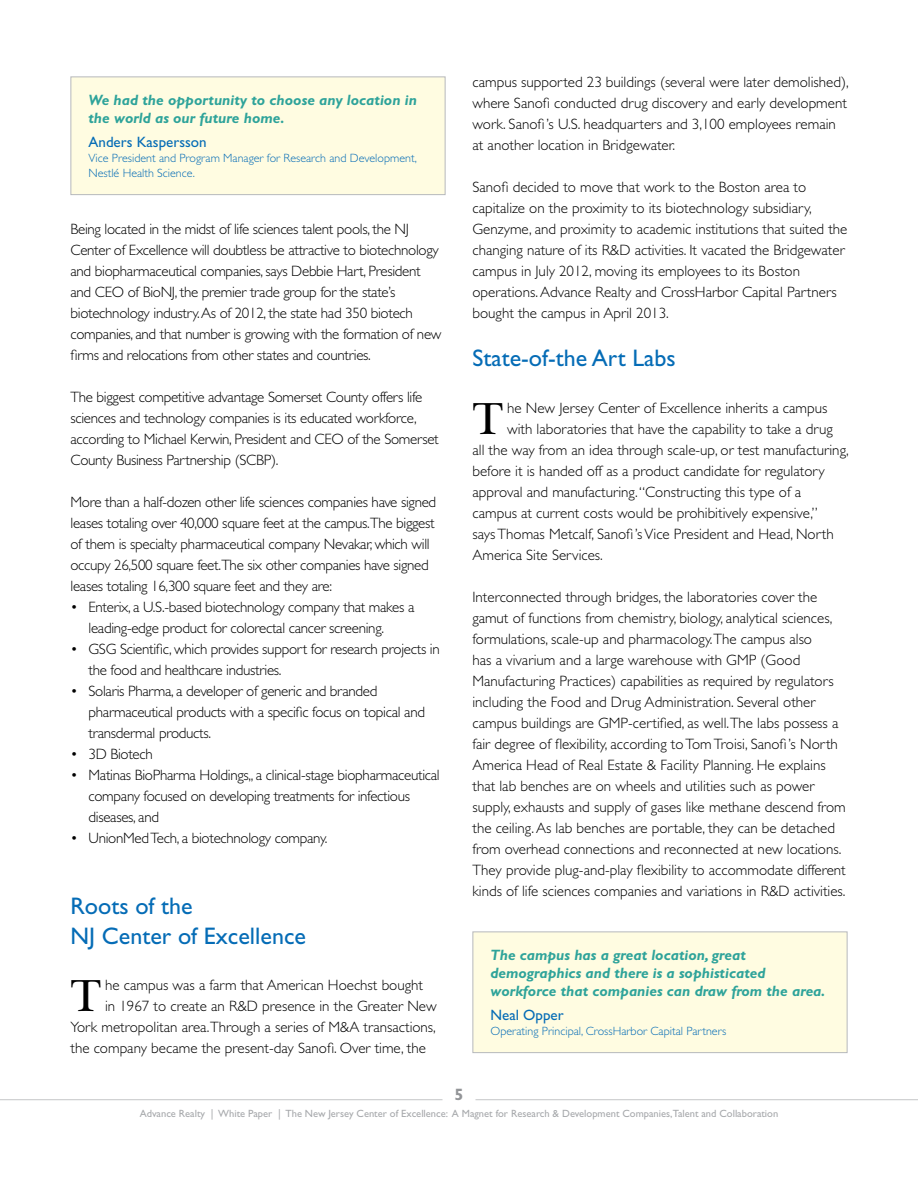
<style>
.page{position:relative;width:918px;height:1188px;background:#fff}
.page>*{position:absolute;margin:0;border:0;box-sizing:border-box;transform-origin:0 0}
.t1{font:46.8px "New Baskerville Std";color:#000}
.t2{font:24px/30px "Gill Sans Std";color:#056cb6}
.t3{font:700 16.5px "Gill Sans Std";color:#939598}
.t4{font:300 15px/21px "Gill Sans Std";color:#000}
.t5{font:300 15px/21px "Gill Sans Std";letter-spacing:-.02em;color:#000}
.t6{font:italic 700 15px/18.1px "Gill Sans Std";color:#2ea39a}
.t7{font:15px "Gill Sans Std";color:#056cb6}
.t8{font:300 12px/14.7px "Gill Sans Std";color:#056cb6}
.t9{font:10.5px "Gill Sans Std";color:#a7a9ac}
</style>
<div class="page">
<div style="left:70px;top:76px;width:376px;height:119px;background:#fffce1;border:1px solid #b7b9bc"></div>
<div style="left:472px;top:932px;width:376px;height:121px;background:#fffce1;border:1px solid #b7b9bc"></div>
<hr style="left:0;top:1099px;width:442px;height:1px;background:#cbccce">
<hr style="left:476px;top:1099px;width:442px;height:1px;background:#cbccce">
<p class="t6" style="left:88px;top:91px;width:330px">We had the opportunity to choose any location in the world as our future home.</p>
<p class="t7" style="left:88px;top:134px;width:120px">Anders Kaspersson</p>
<p class="t8" style="left:88px;top:151px;width:330px">Vice President and Program Manager for Research and Development,<br>Nestlé Health Science.</p>
<p class="t5" style="left:70px;top:218px;width:373px">Being located in the midst of life sciences talent pools, the NJ Center of Excellence will doubtless be attractive to biotechnology and biopharmaceutical companies, says Debbie Hart, President and CEO of BioNJ, the premier trade group for the state’s biotechnology industry. As of 2012, the state had 350 biotech companies, and that number is growing with the formation of new firms and relocations from other states and countries.</p>
<p class="t5" style="left:70px;top:386px;width:370px">The biggest competitive advantage Somerset County offers life sciences and technology companies is its educated workforce, according to Michael Kerwin, President and CEO of the Somerset County Business Partnership (SCBP).</p>
<p class="t5" style="left:70px;top:491px;width:367px">More than a half-dozen other life sciences companies have signed leases totaling over 40,000 square feet at the campus.The biggest of them is specialty pharmaceutical company Nevakar, which will occupy 26,500 square feet.The six other companies have signed leases totaling 16,300 square feet and they are:</p>
<p class="t5" style="left:89px;top:596px;width:327px;text-indent:-18px">• Enterix, a U.S.-based biotechnology company that makes a leading-edge product for colorectal cancer screening.</p>
<p class="t5" style="left:89px;top:638px;width:353px;text-indent:-18px">• GSG Scientific, which provides support for research projects in the food and healthcare industries.</p>
<p class="t5" style="left:89px;top:680px;width:338px;text-indent:-18px">• Solaris Pharma, a developer of generic and branded pharmaceutical products with a specific focus on topical and transdermal products.</p>
<p class="t5" style="left:71px;top:743px;width:84px">• 3D Biotech</p>
<p class="t5" style="left:88px;top:764px;width:353px;text-indent:-18px">• Matinas BioPharma Holdings,, a clinical-stage biopharmaceutical company focused on developing treatments for infectious diseases, and</p>
<p class="t5" style="left:70px;top:827px;width:258px">• UnionMedTech, a biotechnology company.</p>
<h2 class="t2" style="left:70px;top:891px;width:237px">Roots of the<br>NJ Center of Excellence</h2>
<h1 class="t1" style="left:70px;top:968px;width:32px">T</h1>
<p class="t4" style="left:105px;top:974px;width:319px">he campus was a farm that American Hoechst bought</p>
<p class="t4" style="left:105px;top:995px;width:333px">in 1967 to create an R&amp;D presence in the Greater New</p>
<p class="t4" style="left:70px;top:1016px;width:367px">York metropolitan area.Through a series of M&amp;A transactions,</p>
<p class="t4" style="left:70px;top:1037px;width:357px">the company became the present-day Sanofi. Over time, the</p>
<p class="t4" style="left:472px;top:71px;width:378px">campus supported 23 buildings (several were later demolished), where Sanofi conducted drug discovery and early development work. Sanofi’s U.S. headquarters and 3,100 employees remain at another location in Bridgewater.</p>
<p class="t4" style="left:472px;top:176px;width:376px">Sanofi decided to move that work to the Boston area to capitalize on the proximity to its biotechnology subsidiary, Genzyme, and proximity to academic institutions that suited the changing nature of its R&amp;D activities. It vacated the Bridgewater campus in July 2012, moving its employees to its Boston operations. Advance Realty and CrossHarbor Capital Partners bought the campus in April 2013.</p>
<h2 class="t2" style="left:472px;top:343px;width:205px">State-of-the Art Labs</h2>
<h1 class="t1" style="left:472px;top:391px;width:32px">T</h1>
<p class="t4" style="left:507px;top:397px;width:322px">he New Jersey Center of Excellence inherits a campus</p>
<p class="t4" style="left:507px;top:418px;width:327px">with laboratories that have the capability to take a drug</p>
<p class="t4" style="left:472px;top:439px;width:378px">all the way from an idea through scale-up, or test manufacturing,</p>
<p class="t4" style="left:472px;top:460px;width:354px">before it is handed off as a product candidate for regulatory</p>
<p class="t4" style="left:472px;top:481px;width:330px">approval and manufacturing. “Constructing this type of a</p>
<p class="t4" style="left:472px;top:502px;width:347px">campus at current costs would be prohibitively expensive,”</p>
<p class="t4" style="left:472px;top:523px;width:363px">says Thomas Metcalf, Sanofi’s Vice President and Head, North</p>
<p class="t4" style="left:472px;top:544px;width:132px">America Site Services.</p>
<p class="t4" style="left:472px;top:586px;width:375px">Interconnected through bridges, the laboratories cover the gamut of functions from chemistry, biology, analytical sciences, formulations, scale-up and pharmacology.The campus also<br>has a vivarium and a large warehouse with GMP (Good Manufacturing Practices) capabilities as required by regulators including the Food and Drug Administration. Several other campus buildings are GMP-certified, as well.The labs possess a fair degree of flexibility, according to Tom Troisi, Sanofi’s North America Head of Real Estate &amp; Facility Planning. He explains that lab benches are on wheels and utilities such as power supply, exhausts and supply of gases like methane descend from the ceiling. As lab benches are portable, they can be detached from overhead connections and reconnected at new locations.<br>They provide plug-and-play flexibility to accommodate different kinds of life sciences companies and variations in R&amp;D activities.</p>
<p class="t6" style="left:490px;top:946px;width:337px">The campus has a great location, great demographics and there is a sophisticated workforce that companies can draw from the area.</p>
<p class="t7" style="left:490px;top:1007px;width:75px">Neal Opper</p>
<p class="t8" style="left:490px;top:1024px;width:237px">Operating Principal, CrossHarbor Capital Partners</p>
<p class="t3" style="left:454px;top:1085px;width:11px">5</p>
<p class="t9" style="left:140px;top:1107px;width:640px">Advance Realty | White Paper | The New Jersey Center of Excellence: A Magnet for Research &amp; Development Companies,Talent and Collaboration</p>
</div>
